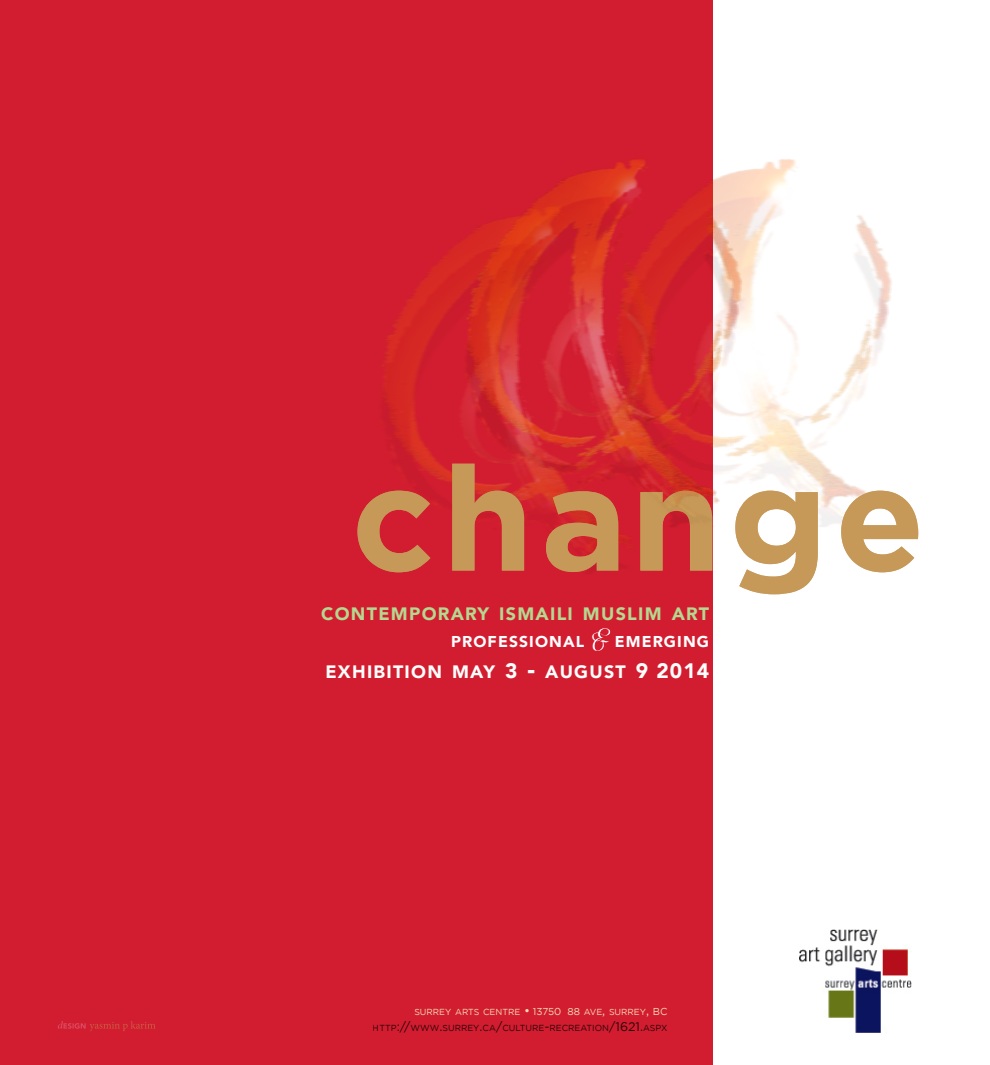
<style>
.page{position:relative;width:990px;height:1065px;background:#fff}
.page>*{position:absolute;margin:0;border:0;box-sizing:border-box;transform-origin:0 0}
.t1{font:700 146.38px "Gotham";letter-spacing:.05em;color:#c69958}
.t2{font:900 17.88px "Avenir";letter-spacing:.07em;color:#b5d890}
.t3{font:900 17.88px "Avenir";letter-spacing:.07em;color:#fffefc}
.t4{font:900 15.62px "Avenir";letter-spacing:.07em;color:#fff}
.t5{font:8.75px "Gotham";color:#000}
.t6{font:8.75px "Gotham";color:#fbffcf}
.s1{font-family:"Respective";font-weight:400;font-size:22.38px}
.s2{font-size:20.88px}
.s3{font-size:25.62px}
.s4{font-size:12.5px}
.s5{font-size:10px}
</style>
<div class="page">
<div style="left:0;top:0;width:712px;height:1065px;background:#d21d30"></div>
<img style="left:383px;top:184px;width:243px;height:390px">
<img style="left:608px;top:136px;width:284px;height:430px">
<svg style="left:58px;top:1021px;width:97px;height:10px"></svg>
<img style="left:799px;top:930px;width:112px;height:102px">
<svg style="left:593px;top:628px;width:17px;height:23px"></svg>
<p class="t1" style="left:351px;top:434px;width:575px">change</p>
<p class="t2" style="left:321px;top:598px;width:389px">CONTEMPORARY ISMAILI MUSLIM ART</p>
<p class="t4" style="left:451px;top:628px;width:259px">PROFESSIONAL <span class="s1">&amp;</span> EMERGING</p>
<p class="t3" style="left:325px;top:656px;width:385px">EXHIBITION MAY <span class="s2">3</span> <span class="s3">-</span> AUGUST <span class="s2">9 2014</span></p>
<p class="t6" style="left:414px;top:1007px;width:254px">SURREY ARTS CENTRE <span class="s4">•</span> <span class="s5">13750 88</span> AVE<span class="s4">,</span> SURREY<span class="s4">,</span> <span class="s5">BC</span></p>
<p class="t5" style="left:373px;top:1023px;width:296px">HTTP<span class="s4">://</span>WWW<span class="s4">.</span>SURREY<span class="s4">.</span>CA<span class="s4">/</span>CULTURE<span class="s4">-</span>RECREATION<span class="s4">/1621.</span>ASPX</p>
</div>
